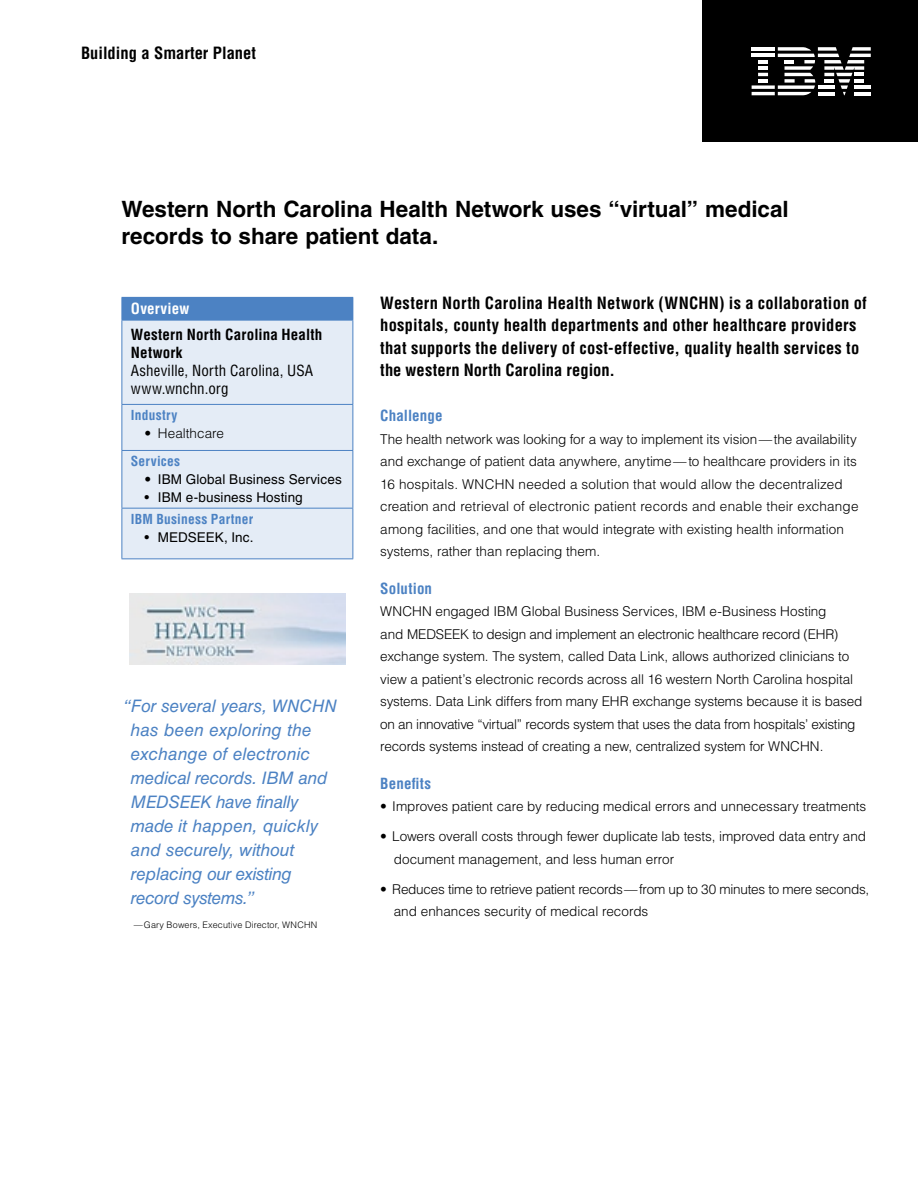
<style>
.page{position:relative;width:918px;height:1188px;background:#fff}
.page>*{position:absolute;margin:0;border:0;box-sizing:border-box;transform-origin:0 0}
.t1{font:700 22.5px/27px "Helvetica LT Std";letter-spacing:-.005em;color:#000}
.t2{font:italic 17.25px/24px "Helvetica LT Std";letter-spacing:-.005em;color:#4c82c3}
.Text_-_Intro{font:700 condensed 16.5px/22.5px "Helvetica LT Std";letter-spacing:.015em;color:#000}
.Subject_Identifier{font:700 condensed 16.5px "Helvetica LT Std";color:#000}
.Overview_-_company_a{font:condensed 15px "Helvetica LT Std";letter-spacing:.01em;color:#000}
.Overview_-_company_n{font:700 condensed 15px/18px "Helvetica LT Std";letter-spacing:.01em;color:#000}
.Text_-_subhead{font:700 condensed 15px "Helvetica LT Std";letter-spacing:.01em;color:#4c82c3}
.Overview_-_title{font:700 condensed 15px "Helvetica LT Std";letter-spacing:.015em;color:#fff}
.Text_-_body{font:300 13.5px/22.5px "Helvetica LT Std";letter-spacing:-.005em;color:#000}
.Text_-_bullets{font:300 13.5px/22.5px "Helvetica LT Std";letter-spacing:-.005em;color:#000}
.Overview_-_bullets{font:13.5px "Helvetica LT Std";letter-spacing:.01em;color:#000}
.Overview_-_subhead{font:700 condensed 13.5px "Helvetica LT Std";letter-spacing:.015em;color:#4c82c3}
.Overview_-_bullets-2{font:300 13.5px "Helvetica LT Std";color:#000}
.Quote_attribute{font:300 9px "Helvetica LT Std";letter-spacing:.015em;color:#000}
.s1{font-weight:300}
</style>
<div class="page">
<div style="left:703px;top:0;width:215px;height:142px;background:#000"></div>
<svg style="left:752px;top:47px;width:119px;height:48px"></svg>
<hr style="left:818px;top:92px;width:16px;height:3px;background:#fff">
<hr style="left:752px;top:92px;width:23px;height:3px;background:#fff">
<div style="left:122px;top:297px;width:231px;height:23px;background:#4c82c3"></div>
<div style="left:123px;top:321px;width:229px;height:237px;background:#e4ecf6"></div>
<hr style="left:122px;top:320px;width:231px;height:1px;background:#4c82c3">
<hr style="left:122px;top:321px;width:1px;height:83px;background:#4c82c3">
<hr style="left:352px;top:321px;width:1px;height:83px;background:#4c82c3">
<hr style="left:122px;top:404px;width:231px;height:1px;background:#4c82c3">
<hr style="left:122px;top:405px;width:1px;height:45px;background:#4c82c3">
<hr style="left:352px;top:405px;width:1px;height:45px;background:#4c82c3">
<hr style="left:122px;top:450px;width:231px;height:1px;background:#4c82c3">
<hr style="left:122px;top:451px;width:1px;height:57px;background:#4c82c3">
<hr style="left:352px;top:451px;width:1px;height:57px;background:#4c82c3">
<hr style="left:122px;top:508px;width:231px;height:1px;background:#4c82c3">
<hr style="left:122px;top:509px;width:1px;height:49px;background:#4c82c3">
<hr style="left:352px;top:509px;width:1px;height:49px;background:#4c82c3">
<hr style="left:122px;top:558px;width:231px;height:1px;background:#4c82c3">
<img style="left:130px;top:593px;width:216px;height:72px">
<p class="Subject_Identifier" style="left:81px;top:43px;width:177px">Building a Smarter Planet</p>
<p class="t1" style="left:122px;top:195px;width:669px">Western North Carolina Health Network uses “virtual” medical records to share patient data.</p>
<p class="Overview_-_title" style="left:131px;top:299px;width:60px">Overview</p>
<p class="Overview_-_company_n" style="left:131px;top:325px;width:193px">Western North Carolina Health<br>Network</p>
<p class="Overview_-_company_a" style="left:131px;top:361px;width:184px">Asheville, North Carolina, USA</p>
<p class="Overview_-_company_a" style="left:131px;top:379px;width:99px">www.wnchn.org</p>
<p class="Overview_-_subhead" style="left:131px;top:407px;width:48px">Industry</p>
<p class="Overview_-_bullets-2" style="left:144px;top:425px;width:81px">• Healthcare</p>
<p class="Overview_-_subhead" style="left:131px;top:453px;width:51px">Services</p>
<p class="Overview_-_bullets" style="left:144px;top:472px;width:199px"><span class="s1">•</span> IBM Global Business Services</p>
<p class="Overview_-_bullets" style="left:144px;top:490px;width:160px">• IBM e-business Hosting</p>
<p class="Overview_-_subhead" style="left:131px;top:510px;width:124px">IBM Business Partner</p>
<p class="Overview_-_bullets" style="left:144px;top:529px;width:111px">• MEDSEEK, Inc.</p>
<p class="t2" style="left:131px;top:694px;width:208px;text-indent:-8px">“For several years, WNCHN has been exploring the exchange of electronic medical records. IBM and<br>MEDSEEK have finally made it happen, quickly and securely, without replacing our existing record systems.”</p>
<p class="Quote_attribute" style="left:134px;top:919px;width:185px">—Gary Bowers, Executive Director, WNCHN</p>
<p class="Text_-_Intro" style="left:380px;top:291px;width:488px">Western North Carolina Health Network (WNCHN) is a collaboration of hospitals, county health departments and other healthcare providers that supports the delivery of cost-effective, quality health services to the western North Carolina region.</p>
<p class="Text_-_subhead" style="left:380px;top:406px;width:64px">Challenge</p>
<p class="Text_-_body" style="left:380px;top:428px;width:480px">The health network was looking for a way to implement its vision—the availability and exchange of patient data anywhere, anytime—to healthcare providers in its 16 hospitals. WNCHN needed a solution that would allow the decentralized creation and retrieval of electronic patient records and enable their exchange among facilities, and one that would integrate with existing health information systems, rather than replacing them.</p>
<p class="Text_-_subhead" style="left:380px;top:579px;width:53px">Solution</p>
<p class="Text_-_body" style="left:380px;top:600px;width:484px">WNCHN engaged IBM Global Business Services, IBM e-Business Hosting<br>and MEDSEEK to design and implement an electronic healthcare record (EHR) exchange system. The system, called Data Link, allows authorized clinicians to view a patient’s electronic records across all 16 western North Carolina hospital systems. Data Link differs from many EHR exchange systems because it is based on an innovative “virtual” records system that uses the data from hospitals’ existing records systems instead of creating a new, centralized system for WNCHN.</p>
<p class="Text_-_subhead" style="left:380px;top:774px;width:52px">Benefits</p>
<p class="Text_-_bullets" style="left:380px;top:795px;width:488px">• Improves patient care by reducing medical errors and unnecessary treatments</p>
<p class="Text_-_bullets" style="left:394px;top:825px;width:474px;text-indent:-14px">• Lowers overall costs through fewer duplicate lab tests, improved data entry and document management, and less human error</p>
<p class="Text_-_bullets" style="left:394px;top:878px;width:477px;text-indent:-14px">• Reduces time to retrieve patient records—from up to 30 minutes to mere seconds, and enhances security of medical records</p>
</div>
